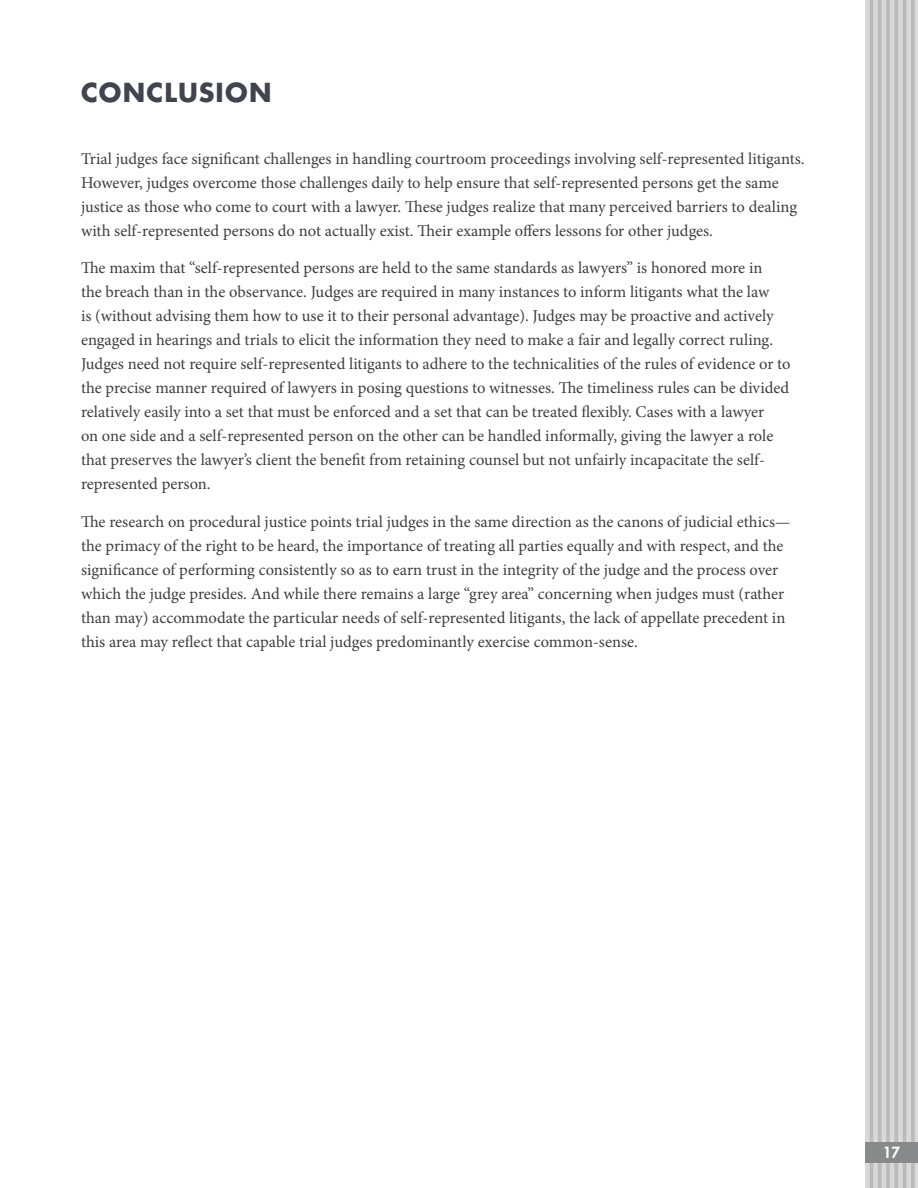
<style>
.page{position:relative;width:918px;height:1188px;background:#fff}
.page>*{position:absolute;margin:0;border:0;box-sizing:border-box;transform-origin:0 0}
.Body{font:700 25.5px "Futura Std";letter-spacing:.05em;color:#40444e}
.Body-2{font:16.5px/24px "Minion Pro";letter-spacing:-.01em;color:#3e3e3f}
.t1{font:800 15px "Futura Std";color:#fff}
</style>
<div class="page">
<div style="left:865px;top:0;width:53px;height:1188px;background:#bcbbbb"></div>
<div style="left:898px;top:0;width:5px;height:1188px;background:#d9d9d9"></div>
<div style="left:865px;top:0;width:5px;height:1188px;background:#d9d9d9"></div>
<hr style="left:915px;top:0;width:3px;height:1188px;background:#fff">
<hr style="left:882px;top:0;width:4px;height:1188px;background:#d9d9d9">
<div style="left:906px;top:0;width:5px;height:1188px;background:#d9d9d9"></div>
<div style="left:873px;top:0;width:5px;height:1188px;background:#d9d9d9"></div>
<hr style="left:890px;top:0;width:4px;height:1188px;background:#d9d9d9">
<div style="left:865px;top:1143px;width:53px;height:20px;background:#88898a"></div>
<p class="Body" style="left:81px;top:76px;width:192px">CONCLUSION</p>
<p class="Body-2" style="left:81px;top:146px;width:725px">Trial judges face significant challenges in handling courtroom proceedings involving self-represented litigants.<br>However, judges overcome those challenges daily to help ensure that self-represented persons get the same justice as those who come to court with a lawyer. These judges realize that many perceived barriers to dealing with self-represented persons do not actually exist. Their example offers lessons for other judges.</p>
<p class="Body-2" style="left:81px;top:256px;width:711px">The maxim that “self-represented persons are held to the same standards as lawyers” is honored more in<br>the breach than in the observance. Judges are required in many instances to inform litigants what the law<br>is (without advising them how to use it to their personal advantage). Judges may be proactive and actively engaged in hearings and trials to elicit the information they need to make a fair and legally correct ruling.<br>Judges need not require self-represented litigants to adhere to the technicalities of the rules of evidence or to the precise manner required of lawyers in posing questions to witnesses. The timeliness rules can be divided relatively easily into a set that must be enforced and a set that can be treated flexibly. Cases with a lawyer<br>on one side and a self-represented person on the other can be handled informally, giving the lawyer a role that preserves the lawyer’s client the benefit from retaining counsel but not unfairly incapacitate the self&shy;represented person.</p>
<p class="Body-2" style="left:81px;top:509px;width:711px">The research on procedural justice points trial judges in the same direction as the canons of judicial ethics— the primacy of the right to be heard, the importance of treating all parties equally and with respect, and the significance of performing consistently so as to earn trust in the integrity of the judge and the process over which the judge presides. And while there remains a large “grey area” concerning when judges must (rather than may) accommodate the particular needs of self-represented litigants, the lack of appellate precedent in this area may reflect that capable trial judges predominantly exercise common-sense.</p>
<p class="t1" style="left:883px;top:1143px;width:19px">17</p>
</div>
